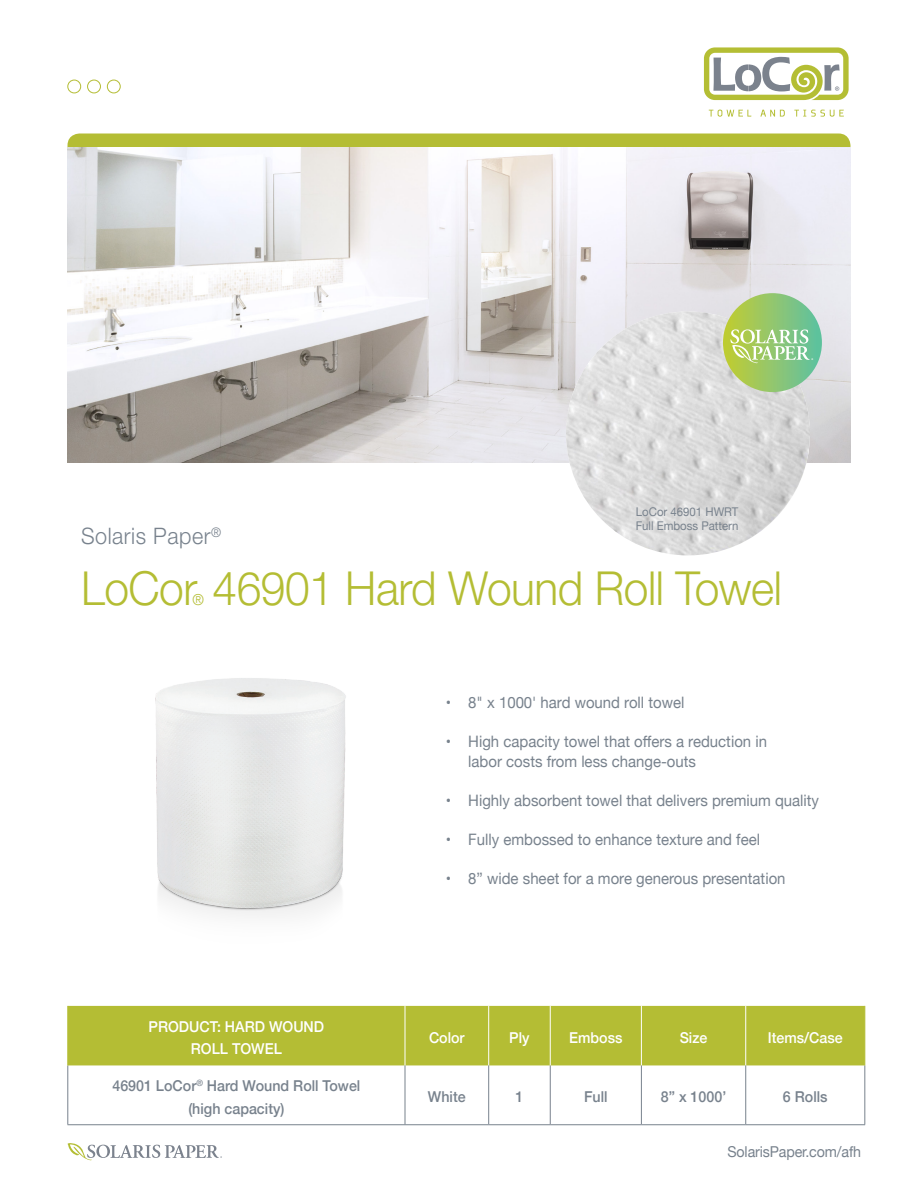
<style>
.page{position:relative;width:918px;height:1188px;background:#fff}
.page>*{position:absolute;margin:0;border:0;box-sizing:border-box;transform-origin:0 0}
.t1{font:300 46.65px "Helvetica Neue LT Pro";letter-spacing:-.01em;color:#b4bd34;scale:.95 1}
.t2{font:300 22.8px "Helvetica Neue";letter-spacing:.025em;color:#78828d;scale:.95 1}
.t3{font:15.75px/19.5px "Helvetica Neue";color:#78828d;scale:.95 1}
.t4{font:300 15.15px "Helvetica Neue LT Pro";color:#b4bd34;scale:.95 1}
.t5{font:500 15px/22.5px "Helvetica Neue";color:#78828d;text-align:center;scale:.95 1}
.t6{font:500 15px/22.5px "Helvetica Neue";color:#fff;text-align:center;scale:.95 1}
.t7{font:15px "Helvetica Neue";letter-spacing:-.01em;color:#78828d;scale:.95 1}
.t8{font:12px/13.5px "Helvetica Neue";color:#78828d;scale:.95 1}
</style>
<div class="page">
<div style="left:68px;top:134px;width:782px;height:26px;background:#b4bd34;border-radius:12px"></div>
<img style="left:68px;top:147px;width:782px;height:315px">
<img style="left:566px;top:311px;width:244px;height:244px;border-radius:122px">
<div style="left:723px;top:293px;width:99px;height:99px;background:linear-gradient(to right,#c4cc33,#5ec1a6);border-radius:49px"></div>
<div style="left:69px;top:1006px;width:796px;height:59px;background:#b4bd34"></div>
<hr style="left:405px;top:1006px;width:1px;height:59px;background:#fff">
<hr style="left:488px;top:1006px;width:1px;height:59px;background:#fff">
<hr style="left:550px;top:1006px;width:1px;height:59px;background:#fff">
<hr style="left:641px;top:1006px;width:1px;height:59px;background:#fff">
<hr style="left:745px;top:1006px;width:1px;height:59px;background:#fff">
<hr style="left:405px;top:1065px;width:1px;height:59px;background:#78828d">
<hr style="left:488px;top:1065px;width:1px;height:59px;background:#78828d">
<hr style="left:550px;top:1065px;width:1px;height:59px;background:#78828d">
<hr style="left:641px;top:1065px;width:1px;height:59px;background:#78828d">
<hr style="left:745px;top:1065px;width:1px;height:59px;background:#78828d">
<hr style="left:68px;top:1065px;width:1px;height:59px;background:#78828d">
<hr style="left:865px;top:1065px;width:1px;height:59px;background:#78828d">
<hr style="left:68px;top:1124px;width:337px;height:1px;background:#78828d">
<hr style="left:405px;top:1124px;width:84px;height:1px;background:#78828d">
<hr style="left:489px;top:1124px;width:61px;height:1px;background:#78828d">
<hr style="left:550px;top:1124px;width:91px;height:1px;background:#78828d">
<hr style="left:641px;top:1124px;width:105px;height:1px;background:#78828d">
<hr style="left:746px;top:1124px;width:119px;height:1px;background:#78828d">
<hr style="left:68px;top:1006px;width:1px;height:59px;background:#b4bd34">
<hr style="left:865px;top:1006px;width:1px;height:59px;background:#b4bd34">
<svg style="left:704px;top:47px;width:145px;height:53px"></svg>
<svg style="left:709px;top:110px;width:42px;height:7px"></svg>
<svg style="left:760px;top:110px;width:25px;height:7px"></svg>
<svg style="left:794px;top:110px;width:50px;height:7px"></svg>
<svg style="left:730px;top:329px;width:83px;height:34px;background:#afd593"></svg>
<div style="left:67px;top:80px;width:14px;height:13px;border:1px solid #b4bd34;border-radius:50%"></div>
<div style="left:87px;top:80px;width:14px;height:13px;border:1px solid #b4bd34;border-radius:50%"></div>
<div style="left:107px;top:80px;width:14px;height:13px;border:1px solid #b4bd34;border-radius:50%"></div>
<svg style="left:68px;top:1143px;width:154px;height:17px"></svg>
<img style="left:155px;top:678px;width:191px;height:239px">
<p class="t2" style="left:81px;top:522px;width:149px">Solaris Paper<sup>®</sup></p>
<p class="t8" style="left:636px;top:506px;width:110px">LoCor 46901 HWRT<br>Full Emboss Pattern</p>
<p class="t1" style="left:81px;top:560px;width:739px">LoCor 46901 Hard Wound Roll Towel</p>
<p class="t4" style="left:193px;top:590px;width:14px">®</p>
<p class="t3" style="left:446px;top:694px;width:253px">• 8" x 1000' hard wound roll towel</p>
<p class="t3" style="left:468px;top:733px;width:316px;text-indent:-23px">• High capacity towel that offers a reduction in labor costs from less change-outs</p>
<p class="t3" style="left:446px;top:791px;width:395px">• Highly absorbent towel that delivers premium quality</p>
<p class="t3" style="left:446px;top:830px;width:332px">• Fully embossed to enhance texture and feel</p>
<p class="t3" style="left:446px;top:869px;width:359px">• 8” wide sheet for a more generous presentation</p>
<p class="t6" style="left:149px;top:1014px;width:186px">PRODUCT: HARD WOUND<br>ROLL TOWEL</p>
<p class="t6" style="left:429px;top:1025px;width:39px">Color</p>
<p class="t6" style="left:509px;top:1025px;width:23px">Ply</p>
<p class="t6" style="left:569px;top:1025px;width:58px">Emboss</p>
<p class="t6" style="left:680px;top:1025px;width:31px">Size</p>
<p class="t6" style="left:768px;top:1025px;width:80px">Items/Case</p>
<p class="t5" style="left:112px;top:1073px;width:263px">46901 LoCor<sup>®</sup> Hard Wound Roll Towel (high capacity)</p>
<p class="t5" style="left:428px;top:1084px;width:41px">White</p>
<p class="t5" style="left:516px;top:1084px;width:10px">1</p>
<p class="t5" style="left:584px;top:1084px;width:26px">Full</p>
<p class="t5" style="left:661px;top:1084px;width:70px">8” x 1000’</p>
<p class="t5" style="left:783px;top:1084px;width:48px">6 Rolls</p>
<p class="t7" style="left:728px;top:1141px;width:142px">SolarisPaper.com/afh</p>
</div>
